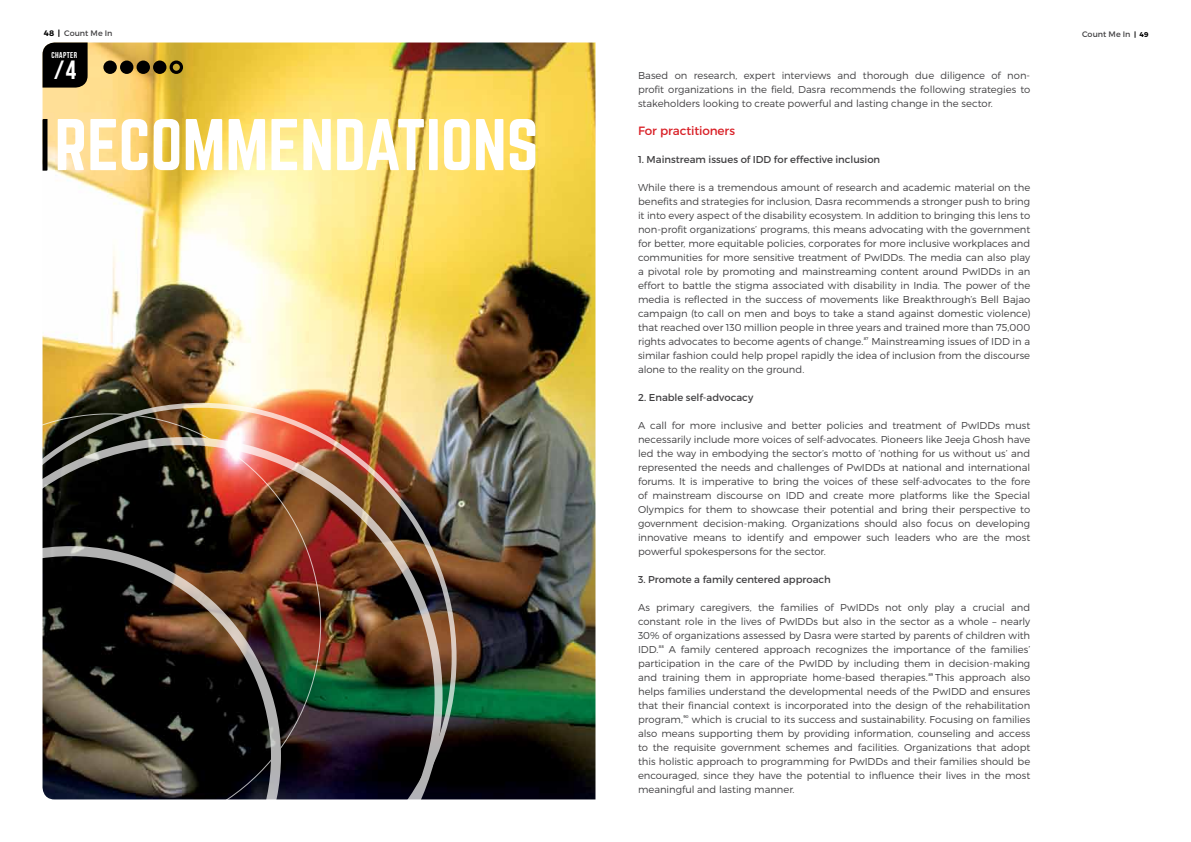
<style>
.page{position:relative;width:1191px;height:842px;background:#fff}
.page>*{position:absolute;margin:0;border:0;box-sizing:border-box;transform-origin:0 0}
.t1{font:64px "Norwester";color:#fff}
.t2{font:26.4px "Bebas Neue";color:#fff}
.t3{font:12px "Montserrat";letter-spacing:-.01em;color:#d92027}
.t4{font:300 10px/14px "Montserrat";letter-spacing:-.005em;color:#414042;text-align:justify}
.t5{font:10px "Montserrat";color:#414042}
.t6{font:8.5px "Bebas Neue";letter-spacing:.05em;color:#fff}
.t7{font:8px "Montserrat";color:#414042}
.t8{font:4px "Montserrat";letter-spacing:.02em;color:#414042}
.s1{font-weight:700;color:#000}
.s2{font-weight:700;font-size:7px;color:#000}
</style>
<div class="page">
<img style="left:43px;top:43px;width:552px;height:756px">
<div style="left:120px;top:61px;width:13px;height:13px;background:#000;border-radius:50%"></div>
<div style="left:103px;top:61px;width:14px;height:13px;background:#000;border-radius:50%"></div>
<div style="left:137px;top:61px;width:13px;height:13px;background:#000;border-radius:50%"></div>
<div style="left:153px;top:61px;width:13px;height:13px;background:#000;border-radius:50%"></div>
<div style="left:170px;top:61px;width:13px;height:13px;border:3px solid #000;border-radius:50%"></div>
<div style="left:43px;top:43px;width:45px;height:45px;background:#000"></div>
<svg style="left:43px;top:119px;width:4px;height:52px"></svg>
<img style="left:43px;top:403px;width:413px;height:397px">
<p class="t7" style="left:44px;top:28px;width:70px"><span class="s1">48 |</span> Count Me In</p>
<p class="t7" style="left:1082px;top:29px;width:68px">Count Me In <span class="s2">| 49</span></p>
<p class="t6" style="left:52px;top:50px;width:27px">CHAPTER</p>
<h2 class="t2" style="left:54px;top:55px;width:23px">/4</h2>
<p class="t4" style="left:638px;top:68px;width:394px">Based on research, expert interviews and thorough due diligence of non&shy;profit organizations in the field, Dasra recommends the following strategies to stakeholders looking to create powerful and lasting change in the sector.</p>
<p class="t3" style="left:638px;top:123px;width:98px">For practitioners</p>
<p class="t5" style="left:638px;top:153px;width:244px">1. Mainstream issues of IDD for effective inclusion</p>
<p class="t4" style="left:638px;top:180px;width:394px">While there is a tremendous amount of research and academic material on the benefits and strategies for inclusion, Dasra recommends a stronger push to bring it into every aspect of the disability ecosystem. In addition to bringing this lens to non-profit organizations’ programs, this means advocating with the government for better, more equitable policies, corporates for more inclusive workplaces and communities for more sensitive treatment of PwIDDs. The media can also play a pivotal role by promoting and mainstreaming content around PwIDDs in an effort to battle the stigma associated with disability in India. The power of the media is reflected in the success of movements like Breakthrough’s Bell Bajao campaign (to call on men and boys to take a stand against domestic violence) that reached over 130 million people in three years and trained more than 75,000 rights advocates to become agents of change.</p>
<h1 class="t1" style="left:55px;top:114px;width:485px">RECOMMENDATIONS</h1>
<p class="t8" style="left:863px;top:336px;width:6px">87</p>
<p class="t4" style="left:638px;top:334px;width:394px;text-indent:233px">Mainstreaming issues of IDD in a similar fashion could help propel rapidly the idea of inclusion from the discourse alone to the reality on the ground.</p>
<p class="t5" style="left:638px;top:391px;width:117px">2. Enable self-advocacy</p>
<p class="t4" style="left:638px;top:418px;width:394px">A call for more inclusive and better policies and treatment of PwIDDs must necessarily include more voices of self-advocates. Pioneers like Jeeja Ghosh have led the way in embodying the sector’s motto of ‘nothing for us without us’ and represented the needs and challenges of PwIDDs at national and international forums. It is imperative to bring the voices of these self-advocates to the fore of mainstream discourse on IDD and create more platforms like the Special Olympics for them to showcase their potential and bring their perspective to government decision-making. Organizations should also focus on developing innovative means to identify and empower such leaders who are the most powerful spokespersons for the sector.</p>
<p class="t5" style="left:638px;top:573px;width:194px">3. Promote a family centered approach</p>
<p class="t4" style="left:638px;top:600px;width:394px">As primary caregivers, the families of PwIDDs not only play a crucial and constant role in the lives of PwIDDs but also in the sector as a whole – nearly 30% of organizations assessed by Dasra were started by parents of children with IDD.</p>
<p class="t8" style="left:659px;top:644px;width:7px">88</p>
<p class="t4" style="left:638px;top:642px;width:394px;text-indent:31px">A family centered approach recognizes the importance of the families’ participation in the care of the PwIDD by including them in decision-making and training them in appropriate home-based therapies.</p>
<p class="t8" style="left:928px;top:672px;width:7px">89</p>
<p class="t4" style="left:638px;top:670px;width:394px;text-indent:297px">This approach also helps families understand the developmental needs of the PwIDD and ensures that their financial context is incorporated into the design of the rehabilitation program,</p>
<p class="t8" style="left:683px;top:714px;width:7px">90</p>
<p class="t4" style="left:638px;top:712px;width:394px;text-indent:54px">which is crucial to its success and sustainability. Focusing on families also means supporting them by providing information, counseling and access to the requisite government schemes and facilities. Organizations that adopt this holistic approach to programming for PwIDDs and their families should be encouraged, since they have the potential to influence their lives in the most meaningful and lasting manner.</p>
</div>
